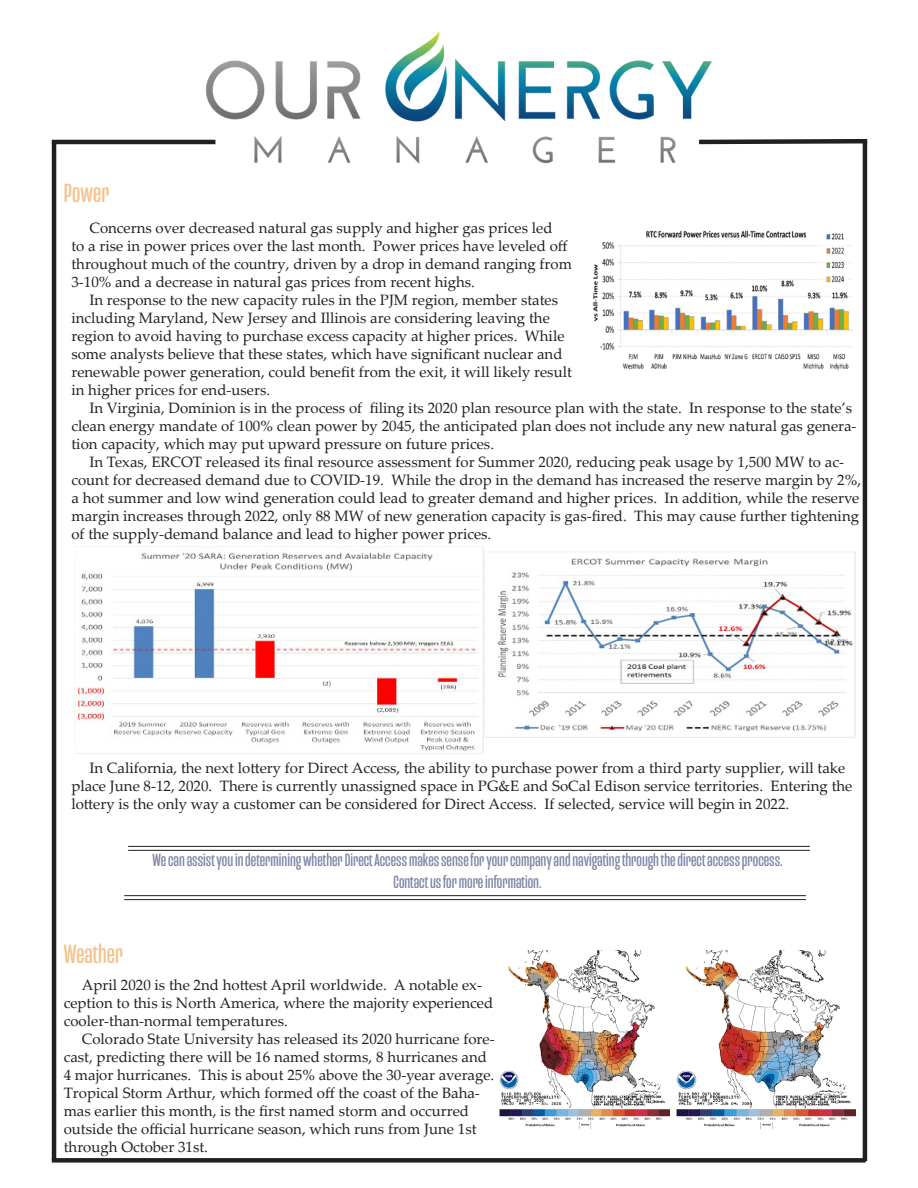
<style>
.page{position:relative;width:918px;height:1188px;background:#fff}
.page>*{position:absolute;margin:0;border:0;box-sizing:border-box;transform-origin:0 0}
.t1{font:27px "Mongoose";color:#f5c28c}
.t2{font:18px/21.6px "Mongoose";color:#7d83a6;text-align:center}
.t3{font:15px/18px "Palatino Linotype";color:#231f20}
</style>
<div class="page">
<hr style="left:52px;top:140px;width:163px;height:4px;background:#231f20">
<hr style="left:52px;top:143px;width:4px;height:1017px;background:#231f20">
<div style="left:52px;top:1158px;width:814px;height:5px;background:#231f20"></div>
<hr style="left:863px;top:141px;width:4px;height:1020px;background:#231f20">
<svg style="left:745px;top:138px;width:123px;height:8px"></svg>
<img style="left:174px;top:31px;width:571px;height:133px">
<hr style="left:128px;top:846px;width:682px;height:1px;background:#231f20">
<hr style="left:128px;top:850px;width:682px;height:1px;background:#231f20">
<hr style="left:124px;top:895px;width:682px;height:1px;background:#231f20">
<hr style="left:124px;top:899px;width:682px;height:1px;background:#231f20">
<img style="left:75px;top:546px;width:409px;height:208px">
<img style="left:484px;top:552px;width:371px;height:186px">
<img style="left:592px;top:230px;width:260px;height:140px">
<img style="left:500px;top:951px;width:170px;height:179px">
<img style="left:677px;top:951px;width:178px;height:179px">
<p class="t1" style="left:64px;top:178px;width:47px">Power</p>
<p class="t3" style="left:71px;top:219px;width:502px;text-indent:18px">Concerns over decreased natural gas supply and higher gas prices led<br>to a rise in power prices over the last month. Power prices have leveled off throughout much of the country, driven by a drop in demand ranging from 3-10% and a decrease in natural gas prices from recent highs.</p>
<p class="t3" style="left:71px;top:291px;width:502px;text-indent:18px">In response to the new capacity rules in the PJM region, member states including Maryland, New Jersey and Illinois are considering leaving the region to avoid having to purchase excess capacity at higher prices. While some analysts believe that these states, which have significant nuclear and renewable power generation, could benefit from the exit, it will likely result in higher prices for end-users.</p>
<p class="t3" style="left:71px;top:399px;width:787px;text-indent:18px">In Virginia, Dominion is in the process of filing its 2020 plan resource plan with the state. In response to the state’s clean energy mandate of 100% clean power by 2045, the anticipated plan does not include any new natural gas genera&shy;tion capacity, which may put upward pressure on future prices.</p>
<p class="t3" style="left:71px;top:453px;width:791px;text-indent:18px">In Texas, ERCOT released its final resource assessment for Summer 2020, reducing peak usage by 1,500 MW to ac&shy;count for decreased demand due to COVID-19. While the drop in the demand has increased the reserve margin by 2%, a hot summer and low wind generation could lead to greater demand and higher prices. In addition, while the reserve margin increases through 2022, only 88 MW of new generation capacity is gas-fired. This may cause further tightening of the supply-demand balance and lead to higher power prices.</p>
<p class="t3" style="left:71px;top:759px;width:783px;text-indent:18px">In California, the next lottery for Direct Access, the ability to purchase power from a third party supplier, will take place June 8-12, 2020. There is currently unassigned space in PG&amp;E and SoCal Edison service territories. Entering the lottery is the only way a customer can be considered for Direct Access. If selected, service will begin in 2022.</p>
<p class="t2" style="left:152px;top:850px;width:632px">We can assist you in determining whether Direct Access makes sense for your company and navigating through the direct access process.<br>Contact us for more information.</p>
<p class="t1" style="left:64px;top:939px;width:61px">Weather</p>
<p class="t3" style="left:64px;top:975px;width:431px;text-indent:18px">April 2020 is the 2nd hottest April worldwide. A notable ex&shy;ception to this is North America, where the majority experienced cooler-than-normal temperatures.</p>
<p class="t3" style="left:64px;top:1029px;width:432px;text-indent:18px">Colorado State University has released its 2020 hurricane fore&shy;cast, predicting there will be 16 named storms, 8 hurricanes and 4 major hurricanes. This is about 25% above the 30-year average.<br>Tropical Storm Arthur, which formed off the coast of the Baha&shy;mas earlier this month, is the first named storm and occurred outside the official hurricane season, which runs from June 1st through October 31st.</p>
</div>
